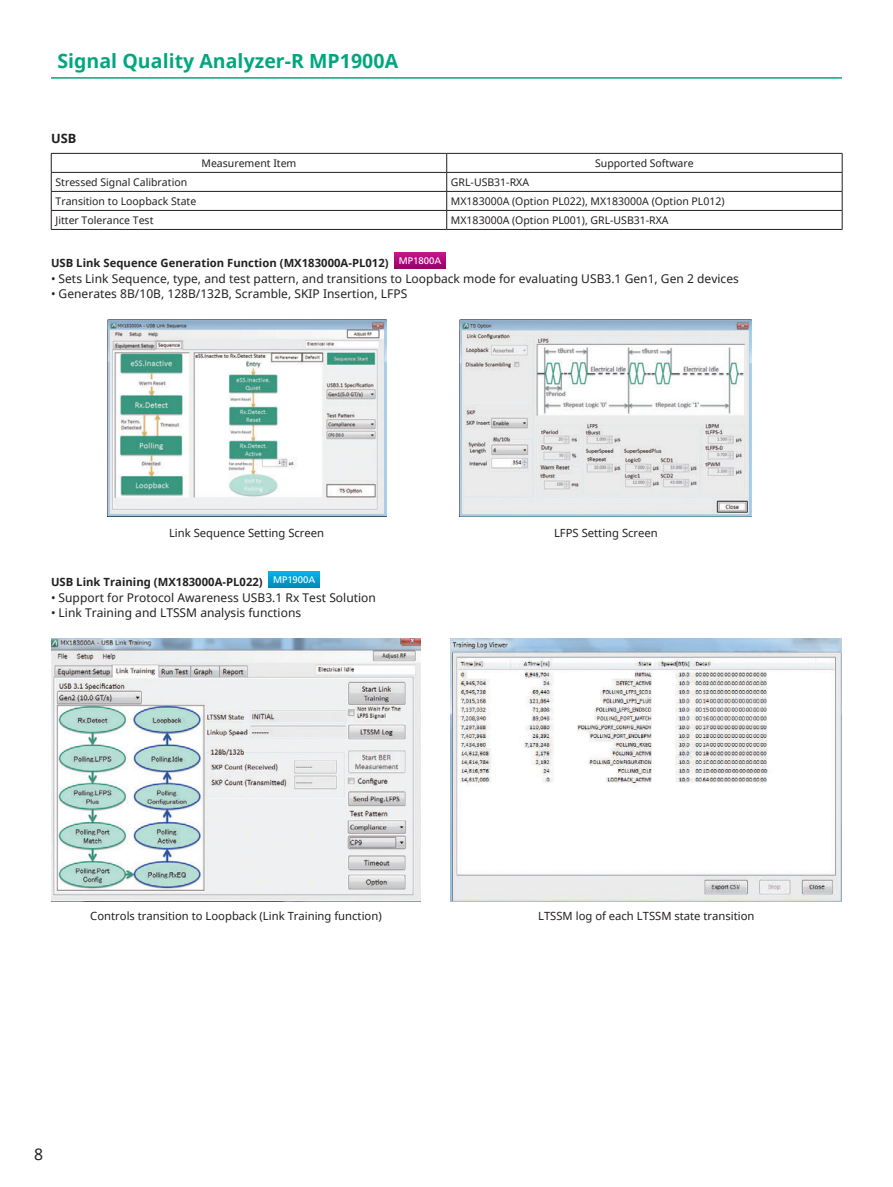
<style>
.page{position:relative;width:893px;height:1187px;background:#fff}
.page>*{position:absolute;margin:0;border:0;box-sizing:border-box;transform-origin:0 0}
.t1{font:700 19.5px "Noto Sans";color:#00a77e}
.t2{font:15.75px "Noto Sans";color:#231f20}
.t3{font:700 12.75px "Noto Sans";color:#231f20}
.t4{font:12px "Noto Sans";letter-spacing:.005em;color:#231f20}
.t5{font:11.25px "Noto Sans";color:#231f20}
.t6{font:700 11.25px "Noto Sans";color:#231f20}
.t7{font:10.5px "Noto Sans";color:#231f20}
</style>
<div class="page">
<hr style="left:51px;top:77px;width:791px;height:2px;background:#00a77e">
<hr style="left:51px;top:172px;width:396px;height:1px;background:#231f20">
<hr style="left:447px;top:172px;width:395px;height:1px;background:#231f20">
<svg style="left:446px;top:154px;width:1px;height:75px"></svg>
<hr style="left:51px;top:153px;width:396px;height:1px;background:#231f20">
<hr style="left:447px;top:153px;width:395px;height:1px;background:#231f20">
<hr style="left:51px;top:191px;width:396px;height:1px;background:#231f20">
<hr style="left:447px;top:191px;width:395px;height:1px;background:#231f20">
<hr style="left:51px;top:210px;width:396px;height:1px;background:#231f20">
<svg style="left:51px;top:154px;width:1px;height:75px"></svg>
<hr style="left:447px;top:210px;width:395px;height:1px;background:#231f20">
<svg style="left:842px;top:154px;width:1px;height:75px"></svg>
<hr style="left:51px;top:229px;width:396px;height:1px;background:#231f20">
<hr style="left:447px;top:229px;width:395px;height:1px;background:#231f20">
<img style="left:107px;top:319px;width:279px;height:198px">
<img style="left:459px;top:319px;width:293px;height:198px">
<svg style="left:395px;top:253px;width:51px;height:16px"></svg>
<svg style="left:269px;top:572px;width:51px;height:16px"></svg>
<img style="left:51px;top:638px;width:370px;height:263px">
<img style="left:451px;top:638px;width:391px;height:263px">
<h1 class="t1" style="left:57px;top:47px;width:342px">Signal Quality Analyzer-R MP1900A</h1>
<p class="t3" style="left:51px;top:129px;width:27px">USB</p>
<p class="t7" style="left:201px;top:156px;width:96px">Measurement Item</p>
<p class="t7" style="left:595px;top:156px;width:100px">Supported Software</p>
<p class="t7" style="left:56px;top:175px;width:133px">Stressed Signal Calibration</p>
<p class="t7" style="left:451px;top:175px;width:80px">GRL-USB31-RXA</p>
<p class="t7" style="left:56px;top:194px;width:142px">Transition to Loopback State</p>
<p class="t7" style="left:451px;top:194px;width:275px">MX183000A (Option PL022), MX183000A (Option PL012)</p>
<p class="t7" style="left:56px;top:213px;width:99px">Jitter Tolerance Test</p>
<p class="t7" style="left:451px;top:213px;width:219px">MX183000A (Option PL001), GRL-USB31-RXA</p>
<p class="t6" style="left:51px;top:255px;width:392px">USB Link Sequence Generation Function (MX183000A-PL012) <sup>MP1800A</sup></p>
<p class="t4" style="left:51px;top:271px;width:689px">• Sets Link Sequence, type, and test pattern, and transitions to Loopback mode for evaluating USB3.1 Gen1, Gen 2 devices</p>
<p class="t4" style="left:51px;top:286px;width:358px">• Generates 8B/10B, 128B/132B, Scramble, SKIP Insertion, LFPS</p>
<p class="t5" style="left:169px;top:525px;width:157px">Link Sequence Setting Screen</p>
<p class="t5" style="left:554px;top:525px;width:105px">LFPS Setting Screen</p>
<p class="t6" style="left:51px;top:574px;width:266px">USB Link Training (MX183000A-PL022) <sup>MP1900A</sup></p>
<p class="t4" style="left:51px;top:589px;width:326px">• Support for Protocol Awareness USB3.1 Rx Test Solution</p>
<p class="t4" style="left:51px;top:604px;width:252px">• Link Training and LTSSM analysis functions</p>
<p class="t5" style="left:90px;top:908px;width:293px">Controls transition to Loopback (Link Training function)</p>
<p class="t5" style="left:538px;top:908px;width:218px">LTSSM log of each LTSSM state transition</p>
<h2 class="t2" style="left:34px;top:1143px;width:11px">8</h2>
</div>
